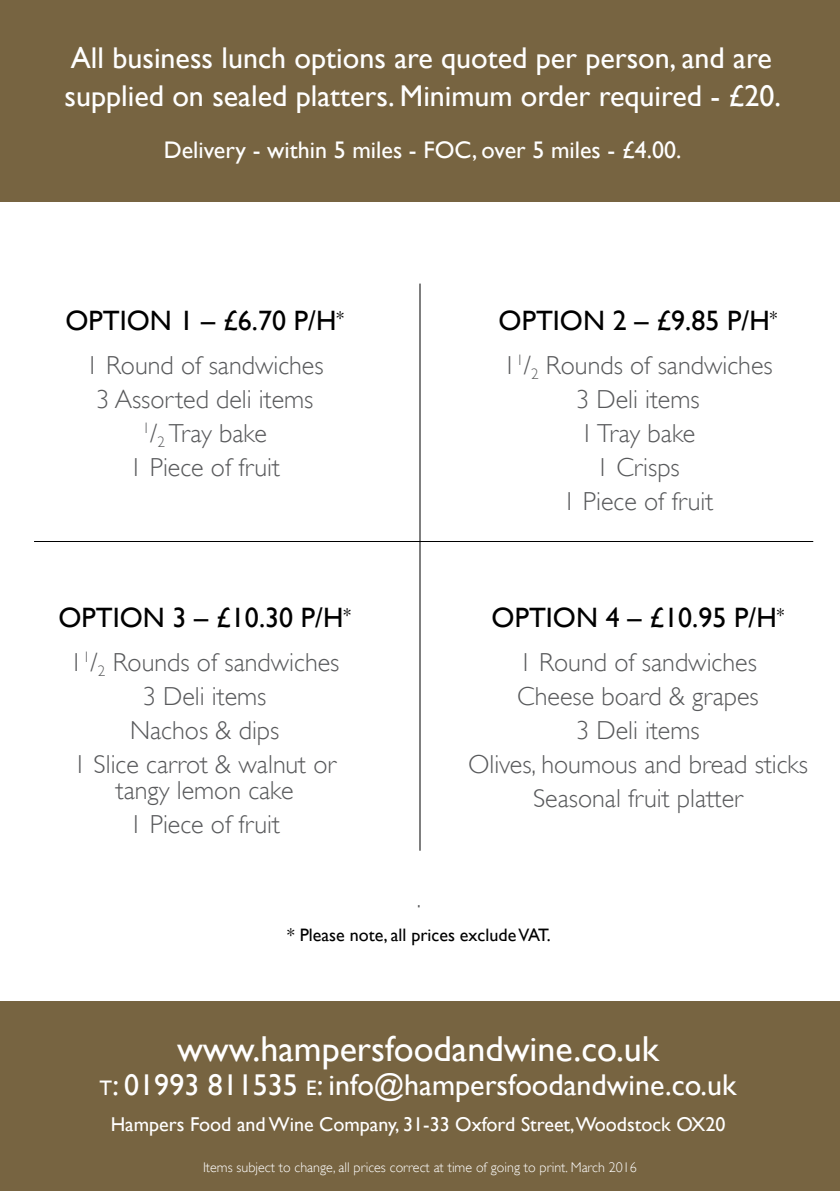
<style>
.page{position:relative;width:840px;height:1191px;background:#fff}
.page>*{position:absolute;margin:0;border:0;box-sizing:border-box;transform-origin:0 0}
.t1{font:36px "Gill Sans";color:#fff}
.t2{font:30px/38px "Gill Sans";color:#fff}
.t3{font:28px "Gill Sans";color:#000}
.t4{font:300 26px/34px "Gill Sans";color:#58595b;text-align:center}
.t5{font:24px "Gill Sans";color:#fff}
.t6{font:300 24px "Gill Sans";color:#58595b}
.t7{font:20px "Gill Sans";color:#fff}
.t8{font:18px "Gill Sans";color:#000}
.t9{font:300 14px "Gill Sans";color:#fff}
.s1{font-size:21px}
</style>
<div class="page">
<div style="left:0;top:0;width:839px;height:202px;background:#776441"></div>
<div style="left:0;top:1001px;width:839px;height:190px;background:#776441"></div>
<hr style="left:419px;top:283px;width:1px;height:567px;background:#000">
<hr style="left:34px;top:541px;width:778px;height:1px;background:#000">
<p class="t2" style="left:65px;top:38px;width:717px">All business lunch options are quoted per person, and are supplied on sealed platters. Minimum order required - £20.</p>
<p class="t5" style="left:164px;top:135px;width:518px">Delivery - within 5 miles - FOC, over 5 miles - £4.00.</p>
<p class="t3" style="left:65px;top:304px;width:280px">OPTION 1 – £6.70 P/H<sup>*</sup></p>
<p class="t4" style="left:86px;top:348px;width:239px">1 Round of sandwiches<br>3 Assorted deli items<br><sup>1</sup>/<sub>2</sub> Tray bake<br>1 Piece of fruit</p>
<p class="t3" style="left:58px;top:601px;width:294px">OPTION 3 – £10.30 P/H<sup>*</sup></p>
<p class="t4" style="left:70px;top:645px;width:271px">1<sup>1</sup>/<sub>2</sub> Rounds of sandwiches<br>3 Deli items<br>Nachos &amp; dips<br>1 Slice carrot &amp; walnut or</p>
<p class="t4" style="left:116px;top:773px;width:179px">tangy lemon cake<br>1 Piece of fruit</p>
<p class="t3" style="left:498px;top:304px;width:280px">OPTION 2 – £9.85 P/H<sup>*</sup></p>
<p class="t4" style="left:503px;top:348px;width:271px">1<sup>1</sup>/<sub>2</sub> Rounds of sandwiches<br>3 Deli items<br>1 Tray bake<br>1 Crisps<br>1 Piece of fruit</p>
<p class="t3" style="left:491px;top:601px;width:294px">OPTION 4 – £10.95 P/H<sup>*</sup></p>
<p class="t4" style="left:468px;top:645px;width:341px">1 Round of sandwiches<br>Cheese board &amp; grapes<br>3 Deli items<br>Olives, houmous and bread sticks<br>Seasonal fruit platter</p>
<p class="t6" style="left:416px;top:886px;width:6px">.</p>
<p class="t8" style="left:287px;top:925px;width:265px">* Please note, all prices exclude VAT.</p>
<h1 class="t1" style="left:177px;top:1028px;width:483px">www.hampersfoodandwine.co.uk</h1>
<p class="t2" style="left:100px;top:1066px;width:638px"><span class="s1">T</span>: 01993 811535 <span class="s1">E</span>: info@hampersfoodandwine.co.uk</p>
<p class="t7" style="left:111px;top:1113px;width:616px">Hampers Food and Wine Company, 31-33 Oxford Street,Woodstock OX20</p>
<p class="t9" style="left:203px;top:1159px;width:435px">Items subject to change, all prices correct at time of going to print. March 2016</p>
</div>
